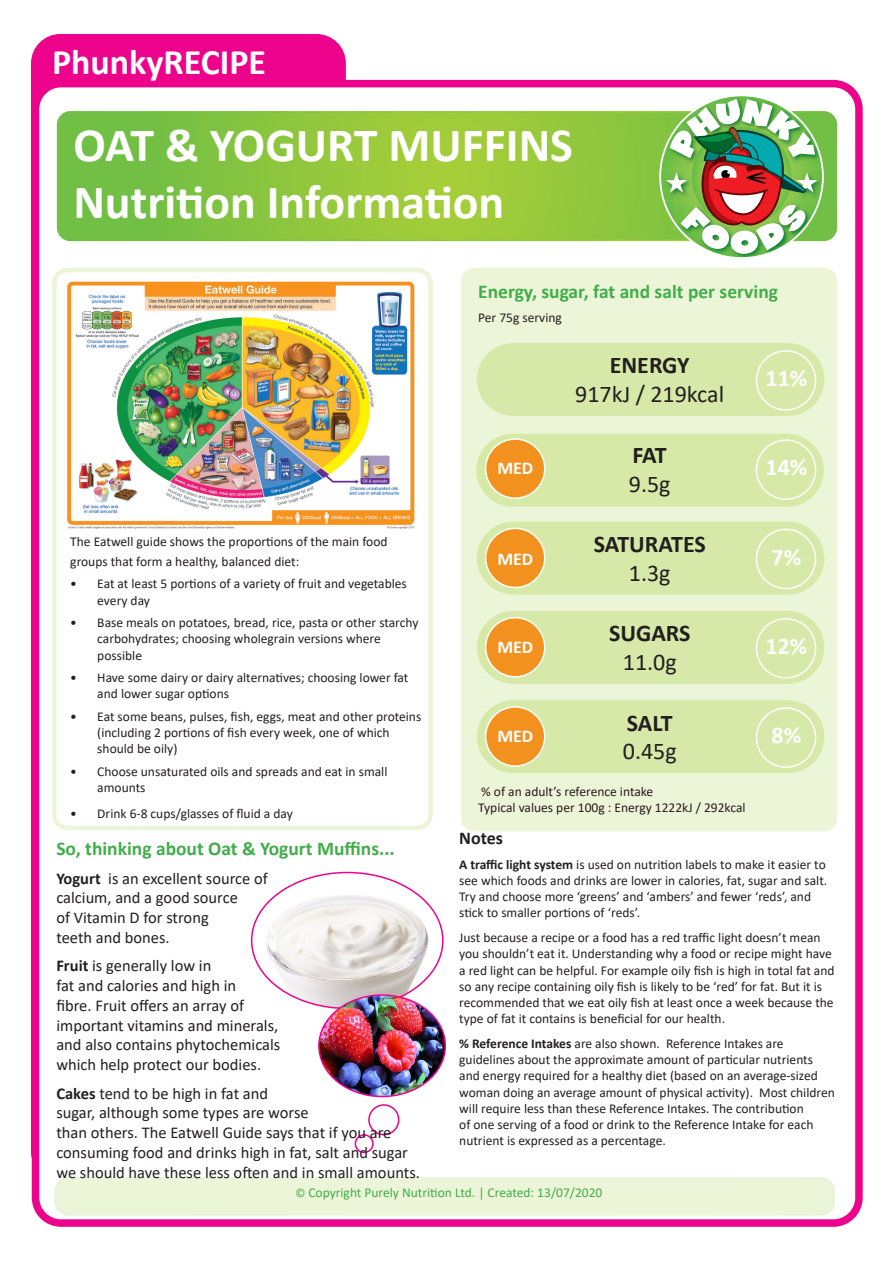
<style>
.page{position:relative;width:893px;height:1263px;background:#fff}
.page>*{position:absolute;margin:0;border:0;box-sizing:border-box;transform-origin:0 0}
.t1{font:700 48px "Calibri";color:#fff}
.t2{font:700 36px "Calibri";color:#fff}
.t3{font:24px "Calibri";color:#231f20}
.t4{font:700 24px "Calibri";color:#231f20}
.t5{font:700 24px "Calibri";color:#fff}
.t6{font:700 19.5px "Calibri";color:#40ae49}
.t7{font:700 18px "Calibri";color:#fff}
.t8{font:700 18px "Calibri";color:#231f20}
.t9{font:16.5px/19.8px "Calibri";color:#231f20}
.t10{font:13.5px/16.2px "Calibri";color:#231f20}
.t11{font:13.5px "Calibri";color:#40ae49}
.s1{font-weight:700}
.s2{font-size:12px}
</style>
<div class="page">
<div style="left:35px;top:38px;width:307px;height:1139px;background:#ed028c;border-radius:26px"></div>
<div style="left:36px;top:84px;width:823px;height:1139px;background:#fff;border-radius:26px"></div>
<div style="left:32px;top:80px;width:831px;height:1147px;border:8px solid #ed028c;border-radius:26px"></div>
<svg style="left:58px;top:112px;width:778px;height:128px;background:#8cc63e"></svg>
<div style="left:57px;top:111px;width:780px;height:130px;border:2px solid #fff;border-radius:13px"></div>
<div style="left:55px;top:1178px;width:779px;height:37px;background:#edf5d8;border-radius:13px"></div>
<div style="left:55px;top:1177px;width:780px;height:38px;border:2px solid #fff;border-radius:13px"></div>
<img style="left:719px;top:254px;width:45px;height:2px">
<svg style="left:660px;top:97px;width:163px;height:157px"></svg>
<div style="left:52px;top:268px;width:381px;height:562px;border:4px solid #a6ce39;border-radius:13px"></div>
<img style="left:67px;top:281px;width:348px;height:248px">
<img style="left:252px;top:872px;width:189px;height:134px">
<img style="left:319px;top:995px;width:126px;height:101px">
<div style="left:318px;top:994px;width:128px;height:103px;border:2px solid #ed028c;border-radius:50%"></div>
<div style="left:368px;top:1104px;width:31px;height:31px;border:2px solid #ed028c;border-radius:50%"></div>
<div style="left:355px;top:1134px;width:19px;height:19px;border:2px solid #ed028c;border-radius:50%"></div>
<svg style="left:461px;top:268px;width:376px;height:563px;background:#e8f2ce"></svg>
<div style="left:477px;top:343px;width:347px;height:73px;background:#d7e9a8;border-radius:36px"></div>
<div style="left:756px;top:350px;width:60px;height:61px;border:2px solid #fff;border-radius:50%"></div>
<div style="left:756px;top:439px;width:60px;height:61px;border:2px solid #fff;border-radius:50%"></div>
<div style="left:486px;top:439px;width:59px;height:59px;background:#f3911f;border-radius:50%"></div>
<div style="left:485px;top:438px;width:60px;height:61px;border:2px solid #fff;border-radius:50%"></div>
<div style="left:477px;top:522px;width:347px;height:73px;background:#d7e9a8;border-radius:36px"></div>
<div style="left:756px;top:529px;width:60px;height:60px;border:2px solid #fff;border-radius:50%"></div>
<div style="left:486px;top:528px;width:59px;height:59px;background:#f3911f;border-radius:50%"></div>
<div style="left:485px;top:528px;width:60px;height:60px;border:2px solid #fff;border-radius:50%"></div>
<div style="left:477px;top:611px;width:347px;height:73px;background:#d7e9a8;border-radius:36px"></div>
<div style="left:756px;top:618px;width:60px;height:61px;border:2px solid #fff;border-radius:50%"></div>
<div style="left:486px;top:618px;width:59px;height:59px;background:#f3911f;border-radius:50%"></div>
<div style="left:485px;top:617px;width:60px;height:60px;border:2px solid #fff;border-radius:50%"></div>
<div style="left:477px;top:700px;width:347px;height:73px;background:#d7e9a8;border-radius:36px"></div>
<div style="left:756px;top:707px;width:60px;height:61px;border:2px solid #fff;border-radius:50%"></div>
<div style="left:486px;top:707px;width:59px;height:59px;background:#f3911f;border-radius:50%"></div>
<div style="left:485px;top:706px;width:60px;height:61px;border:2px solid #fff;border-radius:50%"></div>
<p class="t2" style="left:52px;top:36px;width:216px">PhunkyRECIPE</p>
<p class="t1" style="left:73px;top:111px;width:501px">OAT &amp; YOGURT MUFFINS</p>
<p class="t1" style="left:73px;top:168px;width:432px">Nutrition Information</p>
<p class="t6" style="left:478px;top:278px;width:301px">Energy, sugar, fat and salt per serving</p>
<p class="t10" style="left:478px;top:309px;width:85px">Per 75g serving</p>
<p class="t10" style="left:70px;top:531px;width:319px;line-height:19.8px">The Eatwell guide shows the proportions of the main food groups that form a healthy, balanced diet:</p>
<p class="t10" style="left:97px;top:575px;width:311px;text-indent:-27px">• Eat at least 5 portions of a variety of fruit and vegetables every day</p>
<p class="t10" style="left:97px;top:614px;width:323px;text-indent:-27px">• Base meals on potatoes, bread, rice, pasta or other starchy carbohydrates; choosing wholegrain versions where possible</p>
<p class="t10" style="left:97px;top:669px;width:313px;text-indent:-27px">• Have some dairy or dairy alternatives; choosing lower fat and lower sugar options</p>
<p class="t10" style="left:97px;top:708px;width:325px;text-indent:-27px">• Eat some beans, pulses, fish, eggs, meat and other proteins (including 2 portions of fish every week, one of which should be oily)</p>
<p class="t10" style="left:97px;top:763px;width:292px;text-indent:-27px">• Choose unsaturated oils and spreads and eat in small amounts</p>
<p class="t10" style="left:70px;top:805px;width:224px">• Drink 6-8 cups/glasses of fluid a day</p>
<p class="t6" style="left:56px;top:835px;width:340px">So, thinking about Oat &amp; Yogurt Muffins...</p>
<p class="t9" style="left:56px;top:868px;width:213px"><span class="s1">Yogurt</span> is an excellent source of calcium, and a good source<br>of Vitamin D for strong<br>teeth and bones.</p>
<p class="t9" style="left:56px;top:955px;width:225px"><span class="s1">Fruit</span> is generally low in<br>fat and calories and high in<br>fibre. Fruit offers an array of important vitamins and minerals, and also contains phytochemicals which help protect our bodies.</p>
<p class="t9" style="left:56px;top:1083px;width:365px"><span class="s1">Cakes</span> tend to be high in fat and<br>sugar, although some types are worse<br>than others. The Eatwell Guide says that if you are consuming food and drinks high in fat, salt and sugar we should have these less often and in small amounts.</p>
<p class="t7" style="left:497px;top:455px;width:37px">MED</p>
<p class="t7" style="left:497px;top:546px;width:37px">MED</p>
<p class="t7" style="left:497px;top:635px;width:37px">MED</p>
<p class="t7" style="left:497px;top:723px;width:37px">MED</p>
<p class="t4" style="left:610px;top:348px;width:81px">ENERGY</p>
<p class="t3" style="left:575px;top:378px;width:150px">917kJ / 219kcal</p>
<p class="t4" style="left:633px;top:438px;width:36px">FAT</p>
<p class="t3" style="left:629px;top:467px;width:43px">9.5g</p>
<p class="t4" style="left:594px;top:527px;width:114px">SATURATES</p>
<p class="t3" style="left:629px;top:556px;width:43px">1.3g</p>
<p class="t4" style="left:609px;top:616px;width:83px">SUGARS</p>
<p class="t3" style="left:623px;top:645px;width:55px">11.0g</p>
<p class="t4" style="left:627px;top:706px;width:47px">SALT</p>
<p class="t3" style="left:623px;top:735px;width:55px">0.45g</p>
<p class="t10" style="left:481px;top:783px;width:173px">% of an adult’s reference intake</p>
<p class="t10" style="left:478px;top:799px;width:269px">Typical values per 100g : Energy 1222kJ / 292kcal</p>
<p class="t5" style="left:765px;top:361px;width:43px">11%</p>
<p class="t5" style="left:765px;top:450px;width:43px">14%</p>
<p class="t5" style="left:772px;top:540px;width:31px">7%</p>
<p class="t5" style="left:765px;top:629px;width:43px">12%</p>
<p class="t5" style="left:772px;top:718px;width:31px">8%</p>
<p class="t8" style="left:459px;top:825px;width:45px">Notes</p>
<p class="t10" style="left:459px;top:856px;width:369px"><span class="s1">A traffic light system</span> is used on nutrition labels to make it easier to see which foods and drinks are lower in calories, fat, sugar and salt.<br>Try and choose more ‘greens’ and ‘ambers’ and fewer ‘reds’, and stick to smaller portions of ‘reds’.</p>
<p class="t10" style="left:459px;top:929px;width:377px">Just because a recipe or a food has a red traffic light doesn’t mean you shouldn’t eat it. Understanding why a food or recipe might have a red light can be helpful. For example oily fish is high in total fat and so any recipe containing oily fish is likely to be ‘red’ for fat. But it is recommended that we eat oily fish at least once a week because the type of fat it contains is beneficial for our health.</p>
<p class="t10" style="left:459px;top:1035px;width:377px"><span class="s1">% Reference Intakes</span> are also shown. Reference Intakes are guidelines about the approximate amount of particular nutrients and energy required for a healthy diet (based on an average-sized woman doing an average amount of physical activity). Most children will require less than these Reference Intakes. The contribution<br>of one serving of a food or drink to the Reference Intake for each nutrient is expressed as a percentage.</p>
<p class="t11" style="left:296px;top:1183px;width:308px"><span class="s2">©</span> Copyright Purely Nutrition Ltd. | Created: 13/07/2020</p>
</div>
